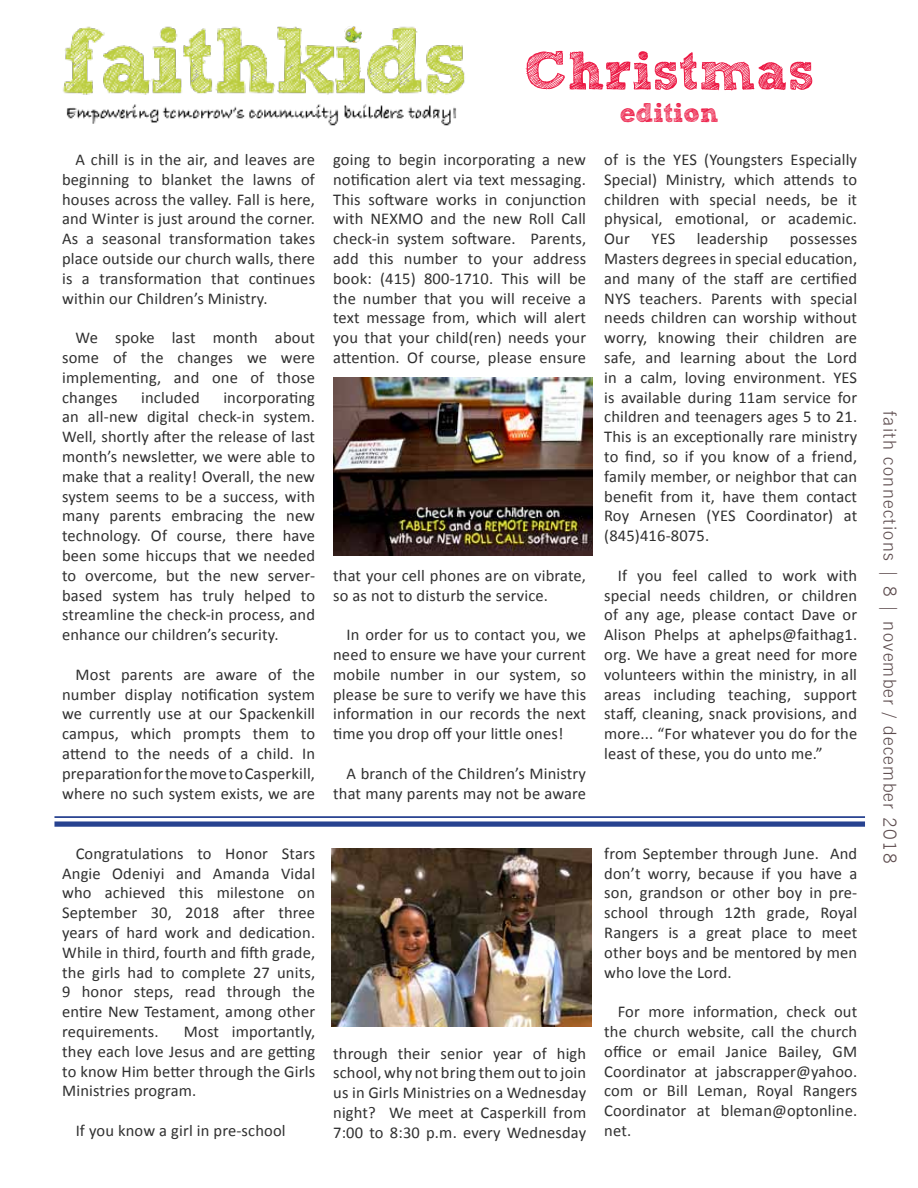
<style>
.page{position:relative;width:918px;height:1188px;background:#fff}
.page>*{position:absolute;margin:0;border:0;box-sizing:border-box;transform-origin:0 0}
.t1{font:700 54px "freeversion Sketch Block";color:#ec1944}
.t2{font:700 27px "freeversion Sketch Block";color:#ec1944}
.t3{font:300 18px "News Gothic BT";letter-spacing:.075em;color:#5e4d4f}
.t4{font:16.5px/19.8px "Calibri";letter-spacing:.01em;color:#303030;text-align:justify}
</style>
<div class="page">
<img style="left:63px;top:26px;width:402px;height:100px">
<img style="left:344px;top:26px;width:18px;height:16px">
<img style="left:333px;top:378px;width:260px;height:178px">
<img style="left:332px;top:848px;width:260px;height:178px">
<div style="left:54px;top:821px;width:811px;height:6px;background:#25408f"></div>
<hr style="left:54px;top:816px;width:811px;height:2px;background:#25408f">
<p class="t4" style="left:62px;top:150px;width:255px;text-indent:13px">A chill is in the air, and leaves are beginning to blanket the lawns of houses across the valley. Fall is here, and Winter is just around the corner.<br>As a seasonal transformation takes place outside our church walls, there is a transformation that continues within our Children’s Ministry.</p>
<p class="t4" style="left:62px;top:328px;width:254px;text-indent:13px">We spoke last month about some of the changes we were implementing, and one of those changes</p>
<p class="t4" style="left:141px;top:387px;width:60px">included</p>
<p class="t4" style="left:62px;top:387px;width:255px;text-indent:161px">incorporating an all-new digital check-in system.<br>Well, shortly after the release of last month’s newsletter, we were able to make that a reality! Overall, the new system seems to be a success, with many parents embracing the new technology. Of course, there have been some hiccups that we needed to overcome, but the new server&shy;based system has truly helped to streamline the check-in process, and enhance our children’s security.</p>
<p class="t4" style="left:62px;top:664px;width:255px;text-indent:13px">Most parents are aware of the number display notification system we currently use at our Spackenkill campus, which prompts them to attend to the needs of a child. In preparation for the move to Casperkill, where no such system exists, we are</p>
<h1 class="t1" style="left:524px;top:51px;width:292px">Christmas</h1>
<h2 class="t2" style="left:620px;top:102px;width:100px">edition</h2>
<p class="t4" style="left:333px;top:150px;width:255px">going to begin incorporating a new notification alert via text messaging.<br>This software works in conjunction with NEXMO and the new Roll Call check-in system software. Parents, add this number to your address book: (415) 800-1710. This will be the number that you will receive a text message from, which will alert you that your child(ren) needs your attention. Of course, please ensure</p>
<p class="t4" style="left:333px;top:565px;width:254px">that your cell phones are on vibrate, so as not to disturb the service.</p>
<p class="t4" style="left:333px;top:625px;width:255px;text-indent:13px">In order for us to contact you, we need to ensure we have your current mobile number in our system, so please be sure to verify we have this information in our records the next time you drop off your little ones!</p>
<p class="t4" style="left:333px;top:763px;width:255px;text-align:right">A branch of the Children’s Ministry that many parents may not be aware</p>
<p class="t4" style="left:604px;top:150px;width:254px">of is the YES (Youngsters Especially Special) Ministry, which attends to children with special needs, be it physical, emotional, or academic.<br>Our</p>
<p class="t4" style="left:651px;top:229px;width:25px">YES</p>
<p class="t4" style="left:697px;top:229px;width:73px">leadership</p>
<p class="t4" style="left:604px;top:229px;width:255px;text-indent:186px">possesses Masters degrees in special education, and many of the staff are certified NYS teachers. Parents with special needs children can worship without worry, knowing their children are safe, and learning about the Lord in a calm, loving environment. YES is available during 11am service for children and teenagers ages 5 to 21.<br>This is an exceptionally rare ministry to find, so if you know of a friend, family member, or neighbor that can benefit from it, have them contact Roy Arnesen (YES Coordinator) at (845)416-8075.</p>
<p class="t4" style="left:604px;top:565px;width:255px;text-indent:13px">If you feel called to work with special needs children, or children of any age, please contact Dave or Alison Phelps at aphelps@faithag1. org. We have a great need for more volunteers within the ministry, in all areas including teaching, support staff, cleaning, snack provisions, and more... “For whatever you do for the least of these, you do unto me.”</p>
<p class="t4" style="left:62px;top:844px;width:255px;text-indent:13px">Congratulations to Honor Stars Angie Odeniyi and Amanda Vidal who achieved this milestone on September 30, 2018 after three years of hard work and dedication.<br>While in third, fourth and fifth grade, the girls had to complete 27 units, 9 honor steps, read through the entire New Testament, among other requirements.</p>
<p class="t4" style="left:62px;top:1022px;width:255px;text-indent:122px">Most importantly, they each love Jesus and are getting to know Him better through the Girls Ministries program.</p>
<p class="t4" style="left:76px;top:1121px;width:212px">If you know a girl in pre-school</p>
<p class="t4" style="left:333px;top:1043px;width:254px">through their senior year of high school, why not bring them out to join us in Girls Ministries on a Wednesday night? We meet at Casperkill from 7:00 to 8:30 p.m. every Wednesday</p>
<p class="t4" style="left:604px;top:844px;width:255px">from September through June. And don’t worry, because if you have a son, grandson or other boy in pre&shy;school through 12th grade, Royal Rangers is a great place to meet other boys and be mentored by men who love the Lord.</p>
<p class="t4" style="left:604px;top:1002px;width:255px;text-indent:13px">For more information, check out the church website, call the church office or email Janice Bailey, GM Coordinator at jabscrapper@yahoo. com or Bill Leman, Royal Rangers Coordinator at bleman@optonline. net.</p>
<p class="t3" style="left:901px;top:411px;width:454px;rotate:90deg">faith connections | 8 | november / december 2018</p>
</div>
